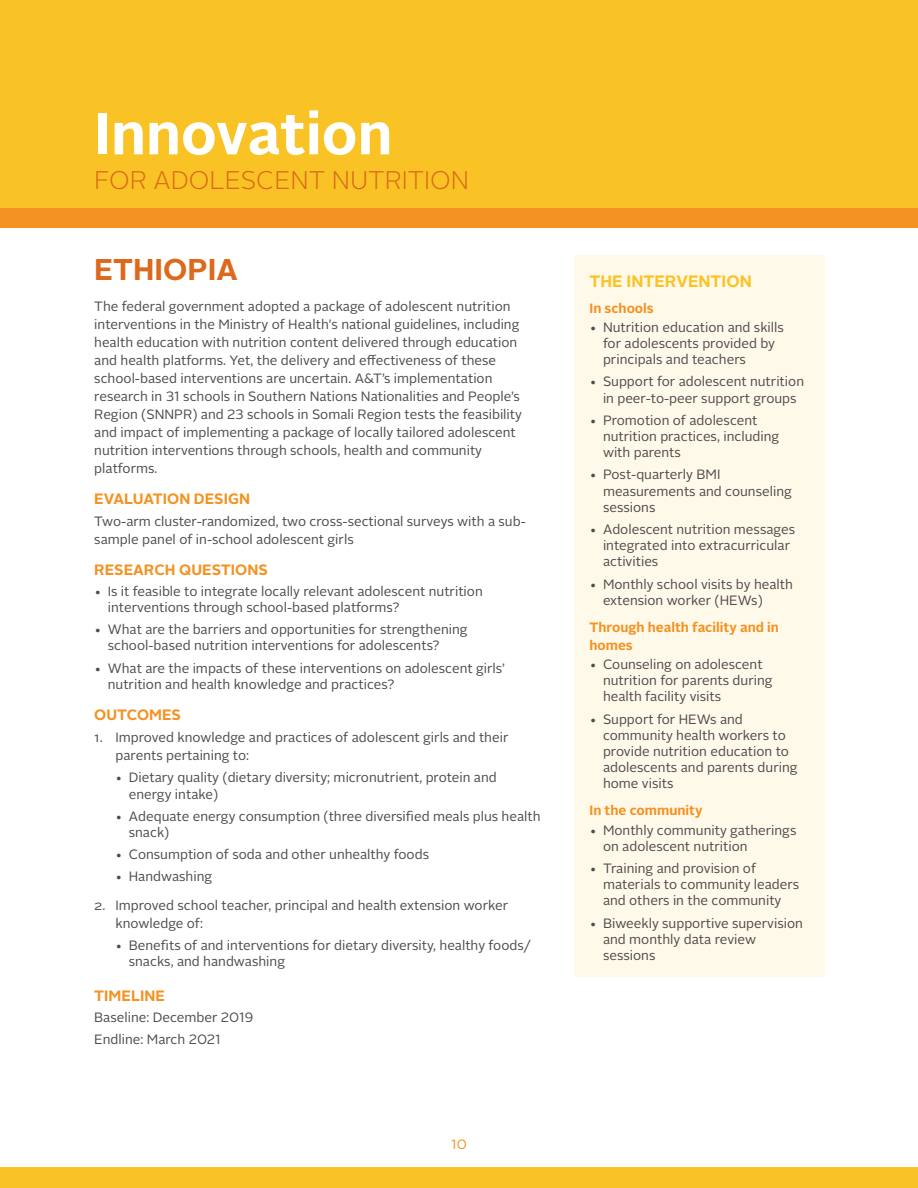
<style>
.page{position:relative;width:918px;height:1188px;background:#fff}
.page>*{position:absolute;margin:0;border:0;box-sizing:border-box;transform-origin:0 0}
.Page_Title{font:700 58.5px "Alright Sans";color:#fff}
.Heading_1_-_in_Yello{font:700 30px "Alright Sans";color:#dd691c}
.Page_Title-2{font:300 25.5px "Alright Sans";color:#dd691c}
.Heading_2_-_in_Yello{font:700 16.5px "Alright Sans";color:#fac325}
.Heading_3_-_in_Yello{font:700 15px "Alright Sans";color:#f49222}
.Body_Text_-_Left{font:13.5px/16.2px "Alright Sans";color:#4d4c4c}
.Heading_4_-_in_Yello{font:700 13.5px/18px "Alright Sans";color:#f49222}
.Bullet_List{font:13.5px "Alright Sans";color:#4d4c4c}
.Page_Number_Text__te{font:13.5px "Alright Sans";color:#f49222}
</style>
<div class="page">
<div style="left:0;top:0;width:918px;height:212px;background:#fac325"></div>
<div style="left:0;top:1167px;width:918px;height:21px;background:#fac325"></div>
<div style="left:0;top:209px;width:918px;height:19px;background:#f49222"></div>
<div style="left:574px;top:255px;width:251px;height:721px;background:#fef9e9"></div>
<p class="Page_Title" style="left:94px;top:93px;width:300px">Innovation</p>
<p class="Page_Title-2" style="left:94px;top:163px;width:376px">FOR ADOLESCENT NUTRITION</p>
<p class="Heading_1_-_in_Yello" style="left:94px;top:248px;width:145px">ETHIOPIA</p>
<p class="Body_Text_-_Left" style="left:94px;top:298px;width:429px;line-height:18px">The federal government adopted a package of adolescent nutrition interventions in the Ministry of Health's national guidelines, including health education with nutrition content delivered through education and health platforms. Yet, the delivery and effectiveness of these school-based interventions are uncertain. A&amp;T’s implementation research in 31 schools in Southern Nations Nationalities and People’s Region (SNNPR) and 23 schools in Somali Region tests the feasibility and impact of implementing a package of locally tailored adolescent nutrition interventions through schools, health and community platforms.</p>
<p class="Heading_3_-_in_Yello" style="left:94px;top:488px;width:157px">EVALUATION DESIGN</p>
<p class="Body_Text_-_Left" style="left:94px;top:513px;width:433px;line-height:18px">Two-arm cluster-randomized, two cross-sectional surveys with a sub&shy;sample panel of in-school adolescent girls</p>
<p class="Heading_3_-_in_Yello" style="left:94px;top:559px;width:175px">RESEARCH QUESTIONS</p>
<p class="Body_Text_-_Left" style="left:108px;top:583px;width:377px;text-indent:-13px">• Is it feasible to integrate locally relevant adolescent nutrition interventions through school-based platforms?</p>
<p class="Body_Text_-_Left" style="left:108px;top:622px;width:361px;text-indent:-13px">• What are the barriers and opportunities for strengthening school-based nutrition interventions for adolescents?</p>
<p class="Body_Text_-_Left" style="left:108px;top:660px;width:399px;text-indent:-13px">• What are the impacts of these interventions on adolescent girls’ nutrition and health knowledge and practices?</p>
<p class="Heading_3_-_in_Yello" style="left:94px;top:704px;width:88px">OUTCOMES</p>
<p class="Body_Text_-_Left" style="left:116px;top:729px;width:394px;line-height:18px;text-indent:-21px">1. Improved knowledge and practices of adolescent girls and their parents pertaining to:</p>
<p class="Body_Text_-_Left" style="left:129px;top:770px;width:370px;text-indent:-14px">• Dietary quality (dietary diversity; micronutrient, protein and energy intake)</p>
<p class="Body_Text_-_Left" style="left:129px;top:808px;width:413px;text-indent:-14px">• Adequate energy consumption (three diversified meals plus health snack)</p>
<p class="Body_Text_-_Left" style="left:115px;top:847px;width:315px">• Consumption of soda and other unhealthy foods</p>
<p class="Body_Text_-_Left" style="left:115px;top:869px;width:98px">• Handwashing</p>
<p class="Body_Text_-_Left" style="left:116px;top:896px;width:394px;line-height:18px;text-indent:-21px">2. Improved school teacher, principal and health extension worker knowledge of:</p>
<p class="Body_Text_-_Left" style="left:129px;top:937px;width:403px;text-indent:-14px">• Benefits of and interventions for dietary diversity, healthy foods/ snacks, and handwashing</p>
<p class="Heading_3_-_in_Yello" style="left:94px;top:986px;width:72px">TIMELINE</p>
<p class="Bullet_List" style="left:94px;top:1008px;width:161px">Baseline: December 2019</p>
<p class="Bullet_List" style="left:94px;top:1031px;width:128px">Endline: March 2021</p>
<p class="Page_Number_Text__te" style="left:451px;top:1135px;width:17px">10</p>
<p class="Heading_2_-_in_Yello" style="left:590px;top:270px;width:164px">THE INTERVENTION</p>
<p class="Heading_4_-_in_Yello" style="left:590px;top:299px;width:66px">In schools</p>
<p class="Body_Text_-_Left" style="left:603px;top:319px;width:182px;text-indent:-14px">• Nutrition education and skills for adolescents provided by principals and teachers</p>
<p class="Body_Text_-_Left" style="left:590px;top:374px;width:216px;text-align:center">• Support for adolescent nutrition in peer-to-peer support groups</p>
<p class="Body_Text_-_Left" style="left:603px;top:412px;width:178px;text-indent:-14px">• Promotion of adolescent nutrition practices, including with parents</p>
<p class="Body_Text_-_Left" style="left:603px;top:467px;width:190px;text-indent:-14px">• Post-quarterly BMI measurements and counseling sessions</p>
<p class="Body_Text_-_Left" style="left:603px;top:521px;width:194px;text-indent:-14px">• Adolescent nutrition messages integrated into extracurricular activities</p>
<p class="Body_Text_-_Left" style="left:603px;top:576px;width:191px;text-indent:-14px">• Monthly school visits by health extension worker (HEWs)</p>
<p class="Heading_4_-_in_Yello" style="left:590px;top:618px;width:191px">Through health facility and in homes</p>
<p class="Body_Text_-_Left" style="left:603px;top:656px;width:171px;text-indent:-14px">• Counseling on adolescent nutrition for parents during health facility visits</p>
<p class="Body_Text_-_Left" style="left:603px;top:711px;width:196px;text-indent:-14px">• Support for HEWs and community health workers to provide nutrition education to adolescents and parents during home visits</p>
<p class="Heading_4_-_in_Yello" style="left:590px;top:802px;width:115px">In the community</p>
<p class="Body_Text_-_Left" style="left:603px;top:822px;width:195px;text-indent:-14px">• Monthly community gatherings on adolescent nutrition</p>
<p class="Body_Text_-_Left" style="left:603px;top:860px;width:198px;text-indent:-14px">• Training and provision of materials to community leaders and others in the community</p>
<p class="Body_Text_-_Left" style="left:603px;top:915px;width:201px;text-indent:-14px">• Biweekly supportive supervision and monthly data review sessions</p>
</div>
